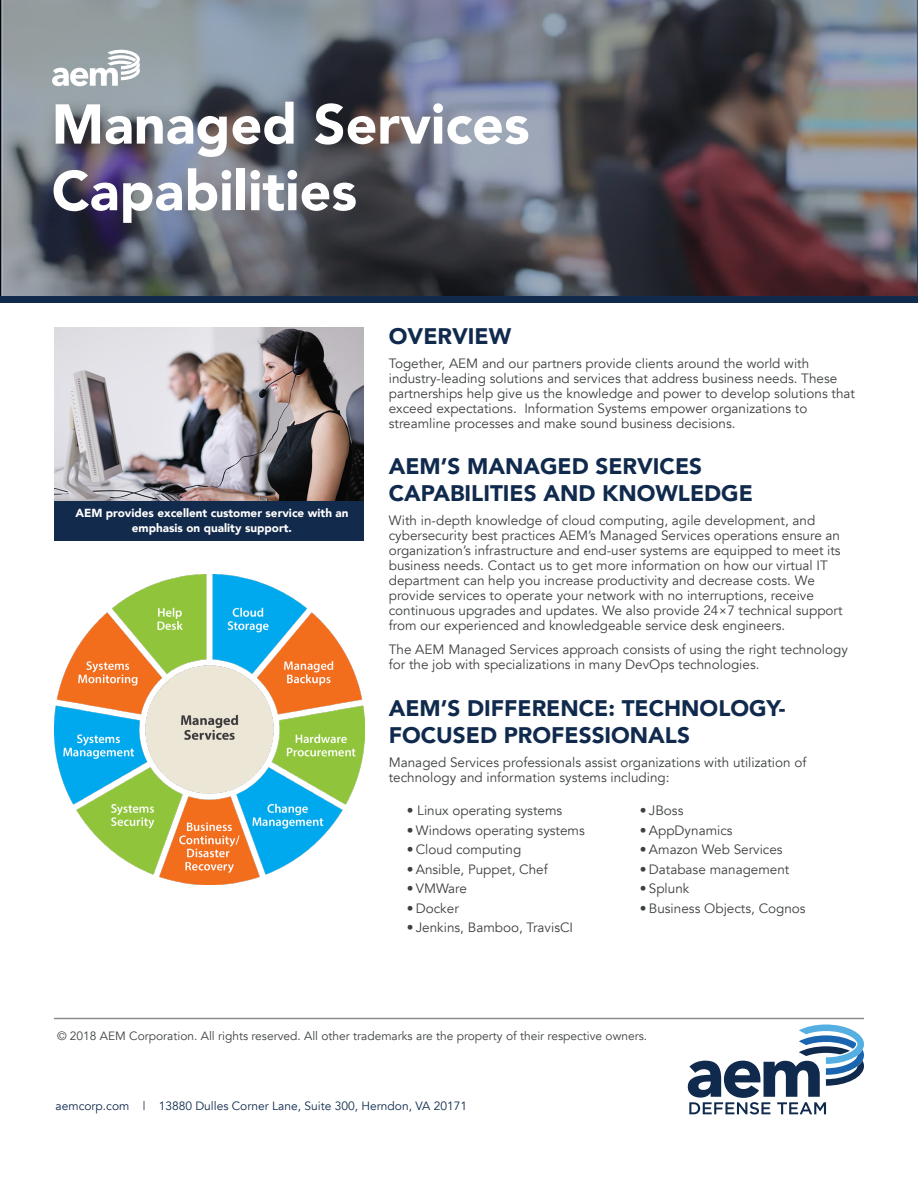
<style>
.page{position:relative;width:918px;height:1188px;background:#fff}
.page>*{position:absolute;margin:0;border:0;box-sizing:border-box;transform-origin:0 0}
.t1{font:900 55.5px "Avenir";color:#fff}
.t2{font:900 22.5px/27px "Avenir";color:#102a4d}
.t3{font:13.5px/15px "Avenir";color:#3e4141}
.t4{font:12px "Avenir";color:#3e4141}
.t5{font:12px "Avenir";color:#102a4d}
.t6{font:900 11.7px/15px "Avenir";color:#fff;text-align:center}
</style>
<div class="page">
<img style="left:54px;top:328px;width:310px;height:173px">
<img style="left:0;top:0;width:918px;height:296px">
<svg style="left:52px;top:50px;width:88px;height:36px"></svg>
<hr style="left:54px;top:1018px;width:810px;height:1px;background:#8a8d8e">
<svg style="left:688px;top:1024px;width:176px;height:90px"></svg>
<div style="left:54px;top:501px;width:310px;height:39px;background:#122a4b"></div>
<img style="left:54px;top:574px;width:310px;height:311px">
<p class="t1" style="left:52px;top:77px;width:479px">Managed Services</p>
<p class="t1" style="left:52px;top:143px;width:307px">Capabilities</p>
<p class="t6" style="left:75px;top:505px;width:275px">AEM provides excellent customer service with an emphasis on quality support.</p>
<p class="t2" style="left:389px;top:322px;width:124px">OVERVIEW</p>
<p class="t3" style="left:389px;top:356px;width:468px">Together, AEM and our partners provide clients around the world with industry-leading solutions and services that address business needs. These partnerships help give us the knowledge and power to develop solutions that exceed expectations. Information Systems empower organizations to streamline processes and make sound business decisions.</p>
<p class="t2" style="left:389px;top:452px;width:366px">AEM’S MANAGED SERVICES<br>CAPABILITIES AND KNOWLEDGE</p>
<p class="t3" style="left:389px;top:513px;width:455px">With in-depth knowledge of cloud computing, agile development, and cybersecurity best practices AEM’s Managed Services operations ensure an organization’s infrastructure and end-user systems are equipped to meet its business needs. Contact us to get more information on how our virtual IT department can help you increase productivity and decrease costs. We provide services to operate your network with no interruptions, receive continuous upgrades and updates. We also provide 24×7 technical support from our experienced and knowledgeable service desk engineers.</p>
<p class="t3" style="left:389px;top:642px;width:461px">The AEM Managed Services approach consists of using the right technology for the job with specializations in many DevOps technologies.</p>
<p class="t2" style="left:389px;top:694px;width:398px">AEM’S DIFFERENCE: TECHNOLOGY-<br>FOCUSED PROFESSIONALS</p>
<p class="t3" style="left:389px;top:755px;width:419px">Managed Services professionals assist organizations with utilization of technology and information systems including:</p>
<p class="t3" style="left:407px;top:803px;width:157px">• Linux operating systems</p>
<p class="t3" style="left:407px;top:823px;width:180px">• Windows operating systems</p>
<p class="t3" style="left:407px;top:842px;width:116px">• Cloud computing</p>
<p class="t3" style="left:407px;top:862px;width:143px">• Ansible, Puppet, Chef</p>
<p class="t3" style="left:407px;top:881px;width:62px">• VMWare</p>
<p class="t3" style="left:407px;top:901px;width:54px">• Docker</p>
<p class="t3" style="left:407px;top:920px;width:168px">• Jenkins, Bamboo, TravisCI</p>
<p class="t3" style="left:640px;top:803px;width:45px">• JBoss</p>
<p class="t3" style="left:640px;top:823px;width:94px">• AppDynamics</p>
<p class="t3" style="left:640px;top:842px;width:144px">• Amazon Web Services</p>
<p class="t3" style="left:640px;top:862px;width:151px">• Database management</p>
<p class="t3" style="left:640px;top:881px;width:51px">• Splunk</p>
<p class="t3" style="left:640px;top:901px;width:167px">• Business Objects, Cognos</p>
<p class="t4" style="left:57px;top:1029px;width:592px">© 2018 AEM Corporation. All rights reserved. All other trademarks are the property of their respective owners.</p>
<p class="t5" style="left:56px;top:1099px;width:413px">aemcorp.com | 13880 Dulles Corner Lane, Suite 300, Herndon, VA 20171</p>
</div>
